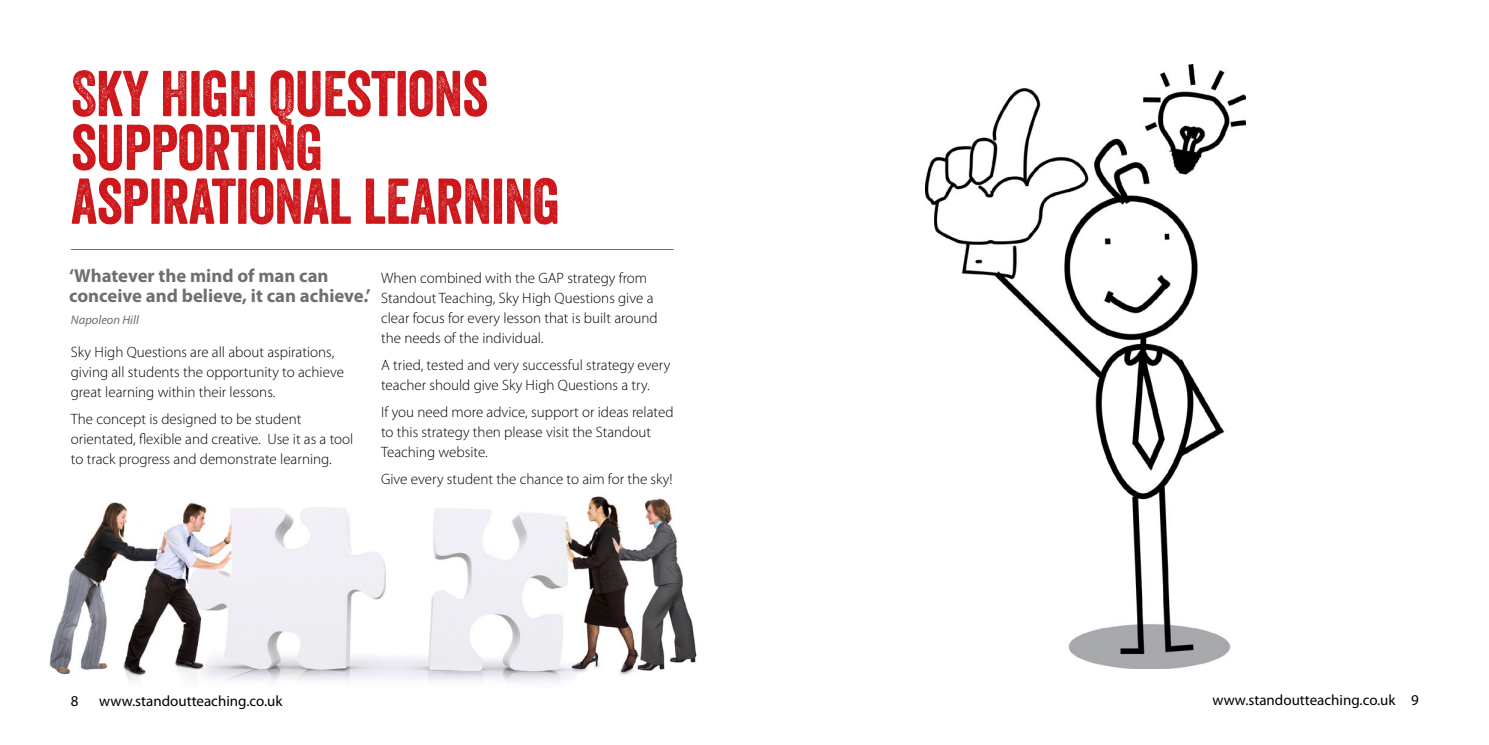
<style>
.page{position:relative;width:1489px;height:745px;background:#fff}
.page>*{position:absolute;margin:0;border:0;box-sizing:border-box;transform-origin:0 0}
.t1{font:62.5px/53.8px "Veneer";letter-spacing:-.01em;color:#cd171a}
.t2{font:700 18.75px/20px "Myriad Pro";color:#706f6f}
.t3{font:300 15px/20px "Myriad Pro";color:#000}
.t4{font:15px "Myriad Pro";color:#000}
.t5{font:italic 12.5px "Myriad Pro";color:#706f6f}
</style>
<div class="page">
<img style="left:49px;top:496px;width:648px;height:187px">
<hr style="left:71px;top:249px;width:602px;height:1px;background:#706f6f">
<img style="left:925px;top:64px;width:320px;height:604px">
<h1 class="t1" style="left:71px;top:66px;width:491px">SKY HIGH QUESTIONS<br>SUPPORTING<br>ASPIRATIONAL LEARNING</h1>
<p class="t2" style="left:69px;top:265px;width:303px">‘Whatever the mind of man can conceive and believe, it can achieve.’</p>
<p class="t5" style="left:71px;top:312px;width:69px">Napoleon Hill</p>
<p class="t3" style="left:71px;top:341px;width:275px">Sky High Questions are all about aspirations, giving all students the opportunity to achieve great learning within their lessons.</p>
<p class="t3" style="left:71px;top:408px;width:284px">The concept is designed to be student orientated, flexible and creative. Use it as a tool to track progress and demonstrate learning.</p>
<p class="t3" style="left:381px;top:267px;width:278px">When combined with the GAP strategy from Standout Teaching, Sky High Questions give a clear focus for every lesson that is built around the needs of the individual.</p>
<p class="t3" style="left:381px;top:354px;width:291px">A tried, tested and very successful strategy every teacher should give Sky High Questions a try.</p>
<p class="t3" style="left:381px;top:401px;width:294px">If you need more advice, support or ideas related to this strategy then please visit the Standout<br>Teaching website.</p>
<p class="t3" style="left:381px;top:468px;width:293px">Give every student the chance to aim for the sky!</p>
<p class="t4" style="left:71px;top:691px;width:9px">8</p>
<p class="t4" style="left:99px;top:691px;width:185px">www.standoutteaching.co.uk</p>
<p class="t4" style="left:1212px;top:690px;width:208px">www.standoutteaching.co.uk 9</p>
</div>
